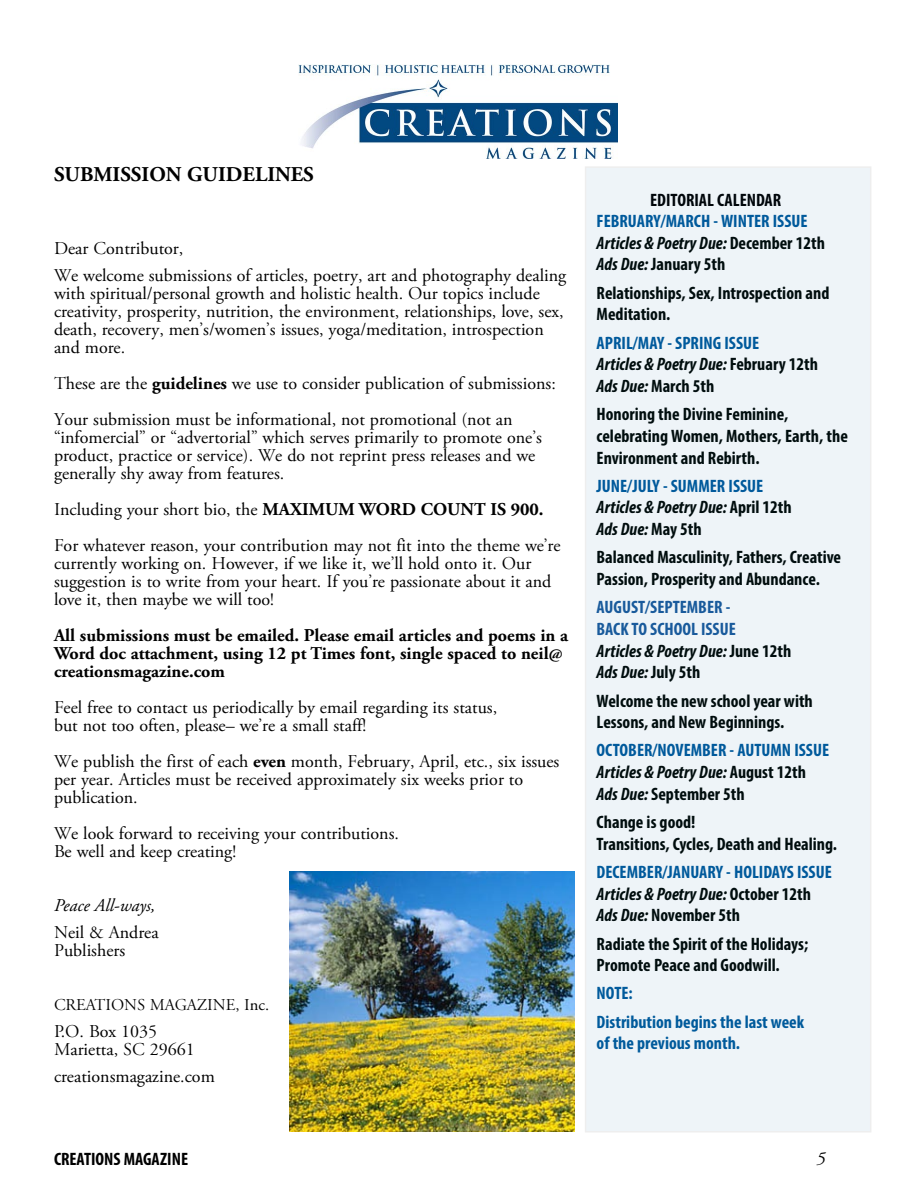
<style>
.page{position:relative;width:918px;height:1188px;background:#fff}
.page>*{position:absolute;margin:0;border:0;box-sizing:border-box;transform-origin:0 0}
.t1{font:700 21px "Adobe Garamond Pro";color:#000}
.t2{font:18px/18px "Adobe Garamond Pro";color:#000}
.t3{font:700 condensed 18px/21.6px "Myriad Pro";color:#000804}
.t4{font:700 condensed 18px/21.6px "Myriad Pro";color:#005a9c}
.t5{font:700 18px/18px "Adobe Garamond Pro";color:#000}
.t6{font:italic 700 condensed 18px/21.6px "Myriad Pro";color:#000804}
.t7{font:700 condensed 18px/21.6px "Myriad Pro";color:#1b5b9c}
.t8{font:700 condensed 18px/28.3px "Myriad Pro";color:#005b9c}
.t9{font:700 condensed 18px "Myriad Pro";color:#000}
.t10{font:italic 18px "Adobe Garamond Pro";color:#000}
.t11{font:16.5px "Adobe Garamond Pro";color:#000}
.s1{font-weight:700}
.s2{font-style:italic;color:#000804}
.s3{color:#000804}
.s4{font-style:normal;color:#005a9c}
.s5{font-style:normal}
</style>
<div class="page">
<img style="left:298px;top:64px;width:319px;height:95px">
<div style="left:586px;top:167px;width:285px;height:965px;background:#eef4f8"></div>
<img style="left:290px;top:871px;width:285px;height:261px">
<p class="t1" style="left:54px;top:162px;width:261px">SUBMISSION GUIDELINES</p>
<p class="t2" style="left:54px;top:235px;width:514px;line-height:27px">Dear Contributor,<br>We welcome submissions of articles, poetry, art and photography dealing</p>
<p class="t2" style="left:54px;top:285px;width:511px">with spiritual/personal growth and holistic health. Our topics include creativity, prosperity, nutrition, the environment, relationships, love, sex, death, recovery, men’s/women’s issues, yoga/meditation, introspection and more.</p>
<p class="t2" style="left:54px;top:366px;width:503px;line-height:36px">These are the <span class="s1">guidelines</span> we use to consider publication of submissions:<br>Your submission must be informational, not promotional (not an</p>
<p class="t2" style="left:54px;top:429px;width:489px">“infomercial” or “advertorial” which serves primarily to promote one’s product, practice or service). We do not reprint press releases and we generally shy away from features.</p>
<p class="t2" style="left:54px;top:492px;width:508px;line-height:36px">Including your short bio, the <span class="s1">MAXIMUM WORD COUNT IS 900.<br></span>For whatever reason, your contribution may not fit into the theme we’re</p>
<p class="t2" style="left:54px;top:555px;width:499px">currently working on. However, if we like it, we’ll hold onto it. Our suggestion is to write from your heart. If you’re passionate about it and love it, then maybe we will too!</p>
<p class="t5" style="left:54px;top:627px;width:516px">All submissions must be emailed. Please email articles and poems in a<br>Word doc attachment, using 12 pt Times font, single spaced to neil@ creationsmagazine.com</p>
<p class="t2" style="left:54px;top:699px;width:445px">Feel free to contact us periodically by email regarding its status, but not too often, please– we’re a small staff!</p>
<p class="t2" style="left:54px;top:753px;width:507px">We publish the first of each <span class="s1">even</span> month, February, April, etc., six issues per year. Articles must be received approximately six weeks prior to publication.</p>
<p class="t2" style="left:54px;top:825px;width:347px">We look forward to receiving your contributions.<br>Be well and keep creating!</p>
<p class="t10" style="left:54px;top:894px;width:103px">Peace All-ways,</p>
<p class="t2" style="left:54px;top:924px;width:106px">Neil &amp; Andrea<br>Publishers</p>
<p class="t11" style="left:54px;top:995px;width:217px">CREATIONS MAGAZINE, Inc.</p>
<p class="t2" style="left:54px;top:1023px;width:142px">P.O. Box 1035<br>Marietta, SC 29661</p>
<p class="t2" style="left:54px;top:1068px;width:162px">creationsmagazine.com</p>
<p class="t9" style="left:650px;top:188px;width:133px">EDITORIAL CALENDAR</p>
<p class="t4" style="left:597px;top:210px;width:230px">FEBRUARY/MARCH - WINTER ISSUE<br><span class="s2">Articles &amp; Poetry Due:</span> <span class="s3">December 12th<br></span><span class="s2">Ads Due:</span> <span class="s3">January 5th</span></p>
<p class="t3" style="left:597px;top:282px;width:234px">Relationships, Sex, Introspection and<br>Meditation.</p>
<p class="t6" style="left:597px;top:332px;width:223px"><span class="s4">APRIL/MAY - SPRING ISSUE<br></span>Articles &amp; Poetry Due: <span class="s5">February 12th<br></span>Ads Due: <span class="s5">March 5th</span></p>
<p class="t3" style="left:597px;top:403px;width:253px">Honoring the Divine Feminine, celebrating Women, Mothers, Earth, the<br>Environment and Rebirth.</p>
<p class="t6" style="left:597px;top:475px;width:197px"><span class="s4">JUNE/JULY - SUMMER ISSUE<br></span>Articles &amp; Poetry Due: <span class="s5">April 12th<br></span>Ads Due: <span class="s5">May 5th</span></p>
<p class="t3" style="left:597px;top:546px;width:246px">Balanced Masculinity, Fathers, Creative<br>Passion, Prosperity and Abundance.</p>
<p class="t7" style="left:597px;top:596px;width:196px">AUGUST/SEPTEMBER -<br>BACK TO SCHOOL ISSUE<br><span class="s2">Articles &amp; Poetry Due:</span> <span class="s3">June 12th<br></span><span class="s2">Ads Due:</span> <span class="s3">July 5th</span></p>
<p class="t3" style="left:597px;top:689px;width:218px">Welcome the new school year with<br>Lessons, and New Beginnings.</p>
<p class="t4" style="left:597px;top:739px;width:234px">OCTOBER/NOVEMBER - AUTUMN ISSUE<br><span class="s2">Articles &amp; Poetry Due:</span> <span class="s3">August 12th<br></span><span class="s2">Ads Due:</span> <span class="s3">September 5th</span></p>
<p class="t3" style="left:597px;top:811px;width:242px">Change is good!<br>Transitions, Cycles, Death and Healing.</p>
<p class="t4" style="left:597px;top:861px;width:237px">DECEMBER/JANUARY - HOLIDAYS ISSUE<br><span class="s2">Articles &amp; Poetry Due:</span> <span class="s3">October 12th<br></span><span class="s2">Ads Due:</span> <span class="s3">November 5th</span></p>
<p class="t3" style="left:597px;top:932px;width:213px">Radiate the Spirit of the Holidays;<br>Promote Peace and Goodwill.</p>
<p class="t8" style="left:597px;top:979px;width:209px">NOTE:<br>Distribution begins the last week</p>
<p class="t8" style="left:597px;top:1029px;width:145px">of the previous month.</p>
<p class="t9" style="left:54px;top:1147px;width:136px">CREATIONS MAGAZINE</p>
<p class="t10" style="left:816px;top:1148px;width:10px">5</p>
</div>
